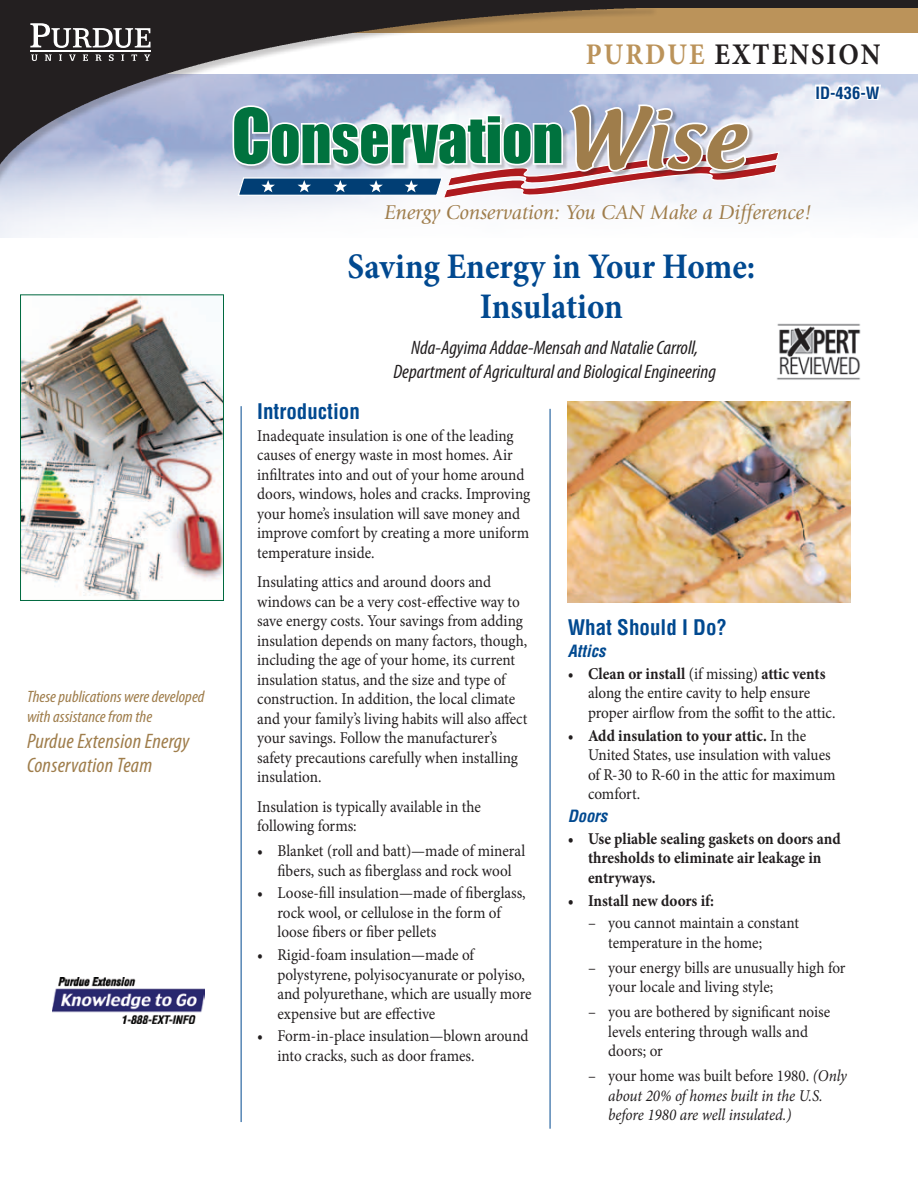
<style>
.page{position:relative;width:918px;height:1188px;background:#fff}
.page>*{position:absolute;margin:0;border:0;box-sizing:border-box;transform-origin:0 0}
.t1{font:59.25px "Impact";color:#00723e}
.t2{font:700 36px/40.5px "Minion Pro";letter-spacing:-.015em;color:#014990;text-align:center;scale:.92 1}
.t3{font:700 30px "Minion Pro";letter-spacing:.08em;color:#231f20;scale:.89 1}
.t4{font:italic condensed 21px/24px "Myriad Pro";letter-spacing:.01em;color:#9f7d4b}
.t5{font:700 condensed 21px "Helvetica";color:#014990}
.t6{font:italic 20.85px "Giovanni";color:#9f7d4b}
.t7{font:italic condensed 19.5px/24px "Myriad Pro";color:#231f20;text-align:center}
.t8{font:16.5px/19.5px "Minion Pro";letter-spacing:-.005em;color:#231f20;scale:.92 1}
.t9{font:16.5px/19.5px "Minion Pro";color:#221e1f;scale:.92 1}
.t10{font:700 16.5px/19.5px "Minion Pro";color:#221e1f;scale:.92 1}
.t11{font:italic 16.5px/19.5px "Minion Pro";letter-spacing:-.01em;color:#231f20;scale:.92 1}
.t12{font:italic condensed 16.5px/19.5px "Myriad Pro";color:#9f7d4b;scale:1.05 1}
.t13{font:italic 700 condensed 16.5px "Helvetica";color:#014990}
.t14{font:700 condensed 16.5px "Helvetica";color:#013e80}
.s1{color:#bb935a}
.s2{font-size:69.45px}
.s3{font-family:"Textile";font-size:74.1px;color:#9f7d4b}
.s4{font-family:"Textile";font-size:65.1px;color:#9f7d4b}
.s5{font-weight:700}
.s6{font-style:normal}
</style>
<div class="page">
<img style="left:658px;top:74px;width:260px;height:75px">
<hr style="left:550px;top:409px;width:1px;height:720px;background:#014990">
<div style="left:0;top:5px;width:918px;height:28px;background:#bb935a"></div>
<img style="left:0;top:8px;width:657px;height:185px">
<div style="left:0;top:0;width:918px;height:8px;background:#231f20"></div>
<img style="left:52px;top:977px;width:152px;height:46px">
<hr style="left:241px;top:406px;width:1px;height:716px;background:#014990">
<svg style="left:818px;top:74px;width:65px;height:99px"></svg>
<img style="left:776px;top:323px;width:85px;height:57px">
<svg style="left:30px;top:23px;width:121px;height:25px;background:#6a6768"></svg>
<svg style="left:31px;top:54px;width:7px;height:7px"></svg>
<svg style="left:45px;top:54px;width:7px;height:7px"></svg>
<svg style="left:59px;top:54px;width:3px;height:7px"></svg>
<svg style="left:69px;top:54px;width:7px;height:7px"></svg>
<svg style="left:83px;top:55px;width:5px;height:6px"></svg>
<svg style="left:95px;top:54px;width:7px;height:7px"></svg>
<svg style="left:109px;top:54px;width:5px;height:7px"></svg>
<svg style="left:121px;top:54px;width:3px;height:7px"></svg>
<svg style="left:131px;top:54px;width:6px;height:7px"></svg>
<svg style="left:144px;top:54px;width:6px;height:7px"></svg>
<hr style="left:31px;top:50px;width:120px;height:1px;background:#fff">
<svg style="left:231px;top:103px;width:553px;height:106px"></svg>
<img style="left:567px;top:401px;width:283px;height:201px">
<img style="left:22px;top:296px;width:200px;height:303px">
<div style="left:20px;top:294px;width:204px;height:307px;border:1px solid #00693f"></div>
<p class="t12" style="left:27px;top:687px;width:171px">These publications were developed with assistance from the</p>
<p class="t4" style="left:27px;top:729px;width:164px">Purdue Extension Energy<br>Conservation Team</p>
<h3 class="t3" style="left:586px;top:33px;width:333px"><span class="s1">Purdue</span> Extension</h3>
<h1 class="t1" style="left:232px;top:94px;width:514px"><span class="s2">C</span>ONSERVATION<span class="s3">W</span><span class="s4">ise</span></h1>
<p class="t14" style="left:815px;top:83px;width:66px">ID-436-W</p>
<p class="t6" style="left:384px;top:201px;width:429px">Energy Conservation: You CAN Make a Difference!</p>
<h2 class="t2" style="left:347px;top:245px;width:445px">Saving Energy in Your Home:<br>Insulation</h2>
<p class="t7" style="left:393px;top:335px;width:324px">Nda-Agyima Addae-Mensah and Natalie Carroll,<br>Department of Agricultural and Biological Engineering</p>
<p class="t5" style="left:257px;top:398px;width:104px">Introduction</p>
<p class="t8" style="left:257px;top:426px;width:298px">Inadequate insulation is one of the leading causes of energy waste in most homes. Air infiltrates into and out of your home around doors, windows, holes and cracks. Improving your home’s insulation will save money and improve comfort by creating a more uniform temperature inside.</p>
<p class="t8" style="left:257px;top:572px;width:295px">Insulating attics and around doors and windows can be a very cost-effective way to save energy costs. Your savings from adding insulation depends on many factors, though, including the age of your home, its current insulation status, and the size and type of construction. In addition, the local climate and your family’s living habits will also affect your savings. Follow the manufacturer’s safety precautions carefully when installing insulation.</p>
<p class="t8" style="left:257px;top:797px;width:245px">Insulation is typically available in the following forms:</p>
<p class="t9" style="left:257px;top:841px;width:293px;text-align:center">• Blanket (roll and batt)—made of mineral fibers, such as fiberglass and rock wool</p>
<p class="t9" style="left:278px;top:883px;width:271px;text-indent:-20px">• Loose-fill insulation—made of fiberglass, rock wool, or cellulose in the form of loose fibers or fiber pellets</p>
<p class="t9" style="left:278px;top:945px;width:278px;text-indent:-20px">• Rigid-foam insulation—made of polystyrene, polyisocyanurate or polyiso, and polyurethane, which are usually more expensive but are effective</p>
<p class="t9" style="left:278px;top:1026px;width:274px;text-indent:-20px">• Form-in-place insulation—blown around into cracks, such as door frames.</p>
<p class="t5" style="left:568px;top:615px;width:161px">What Should I Do?</p>
<p class="t13" style="left:568px;top:641px;width:39px">Attics</p>
<p class="t9" style="left:588px;top:664px;width:271px;text-indent:-20px">• <span class="s5">Clean or install</span> (if missing) <span class="s5">attic vents </span>along the entire cavity to help ensure proper airflow from the soffit to the attic.</p>
<p class="t9" style="left:588px;top:726px;width:271px;text-indent:-20px">• <span class="s5">Add insulation to your attic.</span> In the<br>United States, use insulation with values of R-30 to R-60 in the attic for maximum comfort.</p>
<p class="t13" style="left:568px;top:806px;width:41px">Doors</p>
<p class="t10" style="left:588px;top:829px;width:276px;text-indent:-20px">• Use pliable sealing gaskets on doors and thresholds to eliminate air leakage in entryways.</p>
<p class="t10" style="left:568px;top:890px;width:161px">• Install new doors if:</p>
<p class="t8" style="left:608px;top:913px;width:209px;text-indent:-20px">– you cannot maintain a constant temperature in the home;</p>
<p class="t8" style="left:608px;top:958px;width:259px;text-indent:-20px">– your energy bills are unusually high for your locale and living style;</p>
<p class="t8" style="left:608px;top:1002px;width:243px;text-indent:-20px">– you are bothered by significant noise levels entering through walls and doors; or</p>
<p class="t11" style="left:608px;top:1066px;width:261px;text-indent:-20px"><span class="s6">– your home was built before 1980.</span> (Only about 20% of homes built in the U.S. before 1980 are well insulated.)</p>
</div>
